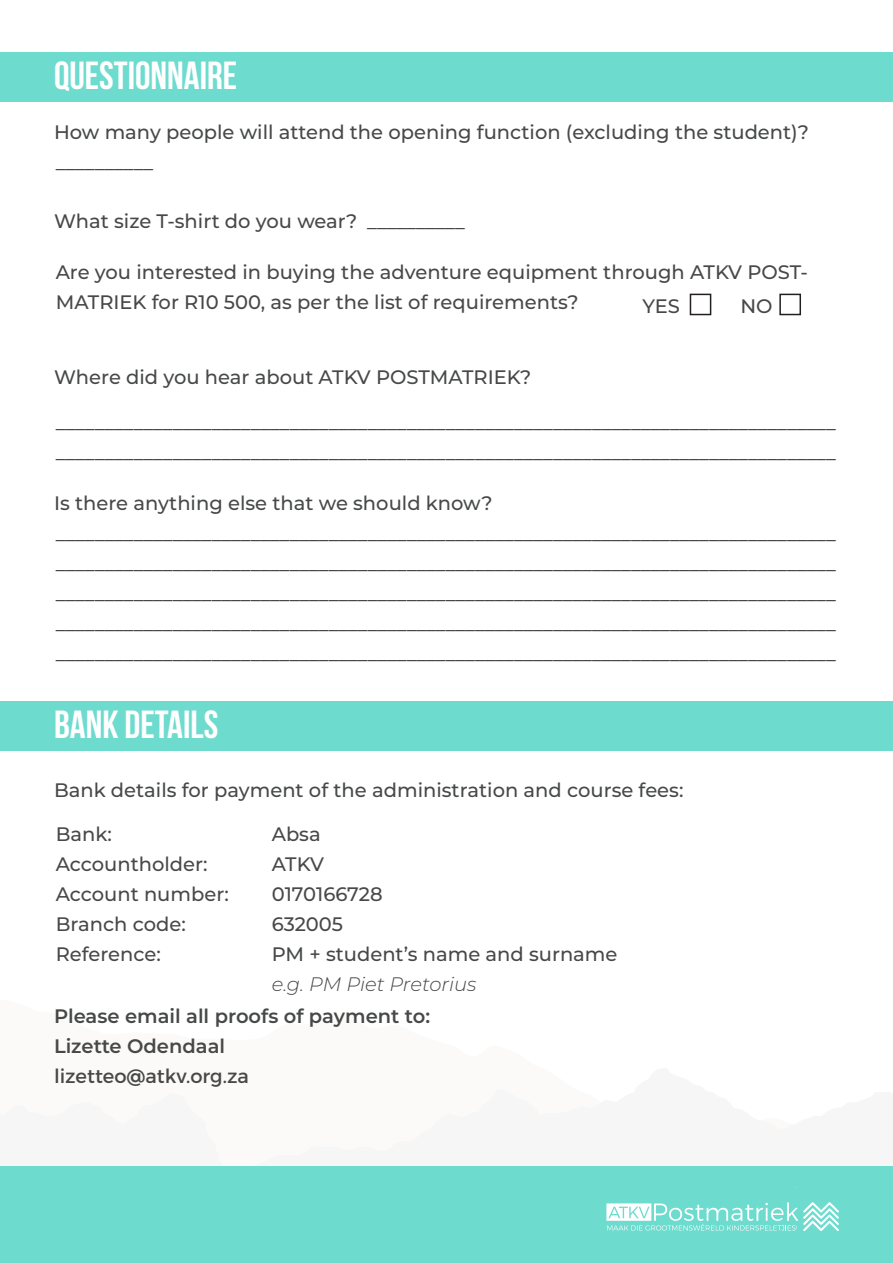
<style>
.page{position:relative;width:893px;height:1263px;background:#fff}
.page>*{position:absolute;margin:0;border:0;box-sizing:border-box;transform-origin:0 0}
.t1{font:700 39px "Bebas Neue";color:#fff}
.t2{font:500 19.5px/30px "Montserrat";color:#474948}
.t3{font:600 19.5px "Montserrat";color:#474948}
.t4{font:19.5px "Montserrat";color:#474948}
.t5{font:italic 300 19.5px "Montserrat";letter-spacing:-.005em;color:#474948}
</style>
<div class="page">
<svg style="left:0;top:1166px;width:893px;height:1px"></svg>
<div style="left:0;top:52px;width:893px;height:50px;background:#6edbcf"></div>
<div style="left:0;top:1167px;width:893px;height:96px;background:#6edbcf"></div>
<svg style="left:606px;top:1202px;width:233px;height:29px"></svg>
<div style="left:0;top:701px;width:893px;height:49px;background:#6edbcf"></div>
<div style="left:690px;top:294px;width:21px;height:21px;border:2px solid #231f20"></div>
<div style="left:779px;top:294px;width:22px;height:21px;border:2px solid #231f20"></div>
<p class="t1" style="left:54px;top:55px;width:185px">QUESTIONNAIRE</p>
<p class="t2" style="left:54px;top:116px;width:756px">How many people will attend the opening function (excluding the student)?</p>
<p class="t2" style="left:56px;top:146px;width:99px">__________</p>
<p class="t2" style="left:54px;top:205px;width:305px">What size T-shirt do you wear?</p>
<p class="t2" style="left:367px;top:205px;width:99px">__________</p>
<p class="t2" style="left:56px;top:256px;width:754px">Are you interested in buying the adventure equipment through ATKV POST-<br>MATRIEK for R10 500, as per the list of requirements?</p>
<p class="t2" style="left:642px;top:290px;width:39px">YES</p>
<p class="t2" style="left:740px;top:290px;width:34px">NO</p>
<p class="t2" style="left:54px;top:361px;width:479px">Where did you hear about ATKV POSTMATRIEK?</p>
<p class="t2" style="left:56px;top:406px;width:782px">________________________________________________________________________________ ________________________________________________________________________________</p>
<p class="t2" style="left:54px;top:487px;width:440px">Is there anything else that we should know?</p>
<p class="t2" style="left:56px;top:517px;width:782px">________________________________________________________________________________ ________________________________________________________________________________</p>
<p class="t2" style="left:56px;top:577px;width:782px;text-align:justify">________________________________________________________________________________ ________________________________________________________________________________ ________________________________________________________________________________</p>
<p class="t1" style="left:54px;top:703px;width:166px">BANK DETAILS</p>
<p class="t2" style="left:54px;top:774px;width:631px">Bank details for payment of the administration and course fees:</p>
<p class="t2" style="left:56px;top:818px;width:58px">Bank:</p>
<p class="t2" style="left:272px;top:818px;width:51px">Absa</p>
<p class="t2" style="left:56px;top:848px;width:153px">Accountholder:</p>
<p class="t2" style="left:272px;top:848px;width:54px">ATKV</p>
<p class="t2" style="left:56px;top:878px;width:175px">Account number:</p>
<p class="t2" style="left:272px;top:878px;width:112px">0170166728</p>
<p class="t2" style="left:56px;top:908px;width:132px">Branch code:</p>
<p class="t2" style="left:272px;top:908px;width:73px">632005</p>
<p class="t2" style="left:56px;top:938px;width:107px">Reference:</p>
<p class="t2" style="left:272px;top:938px;width:347px">PM + student’s name and surname</p>
<p class="t5" style="left:272px;top:970px;width:206px">e.g. PM Piet Pretorius</p>
<p class="t3" style="left:54px;top:1002px;width:378px">Please email all proofs of payment to:</p>
<p class="t3" style="left:54px;top:1032px;width:173px">Lizette Odendaal</p>
<p class="t4" style="left:54px;top:1064px;width:196px">lizetteo@atkv.org.za</p>
</div>
